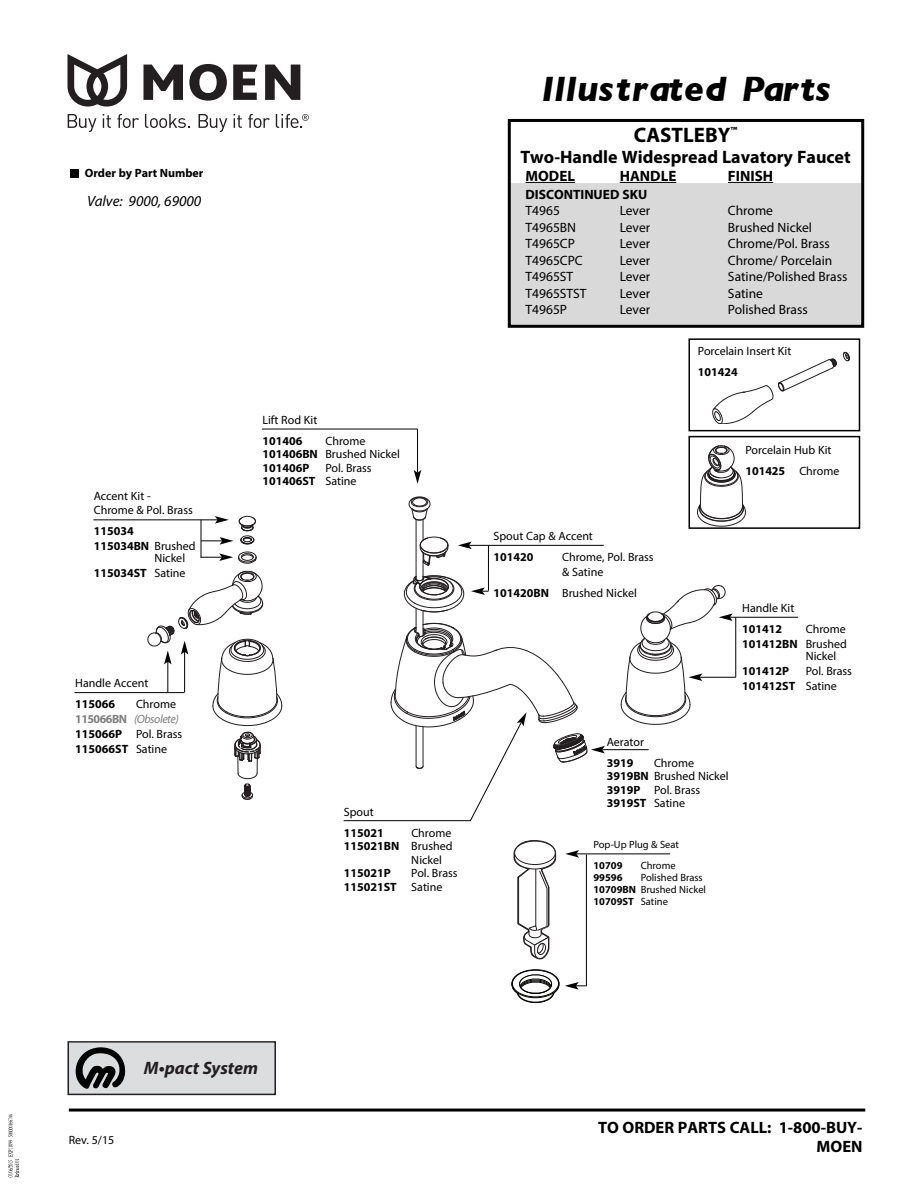
<style>
.page{position:relative;width:918px;height:1188px;background:#fff}
.page>*{position:absolute;margin:0;border:0;box-sizing:border-box;transform-origin:0 0}
.t1{font:italic 700 36px "Gill Sans";letter-spacing:.015em;color:#000}
.t2{font:700 21px "Myriad Pro";color:#000}
.t3{font:700 18px "Myriad Pro";color:#000}
.t4{font:italic 700 18px "Myriad Pro";color:#231f20}
.t5{font:700 16.5px/19.8px "Myriad Pro";color:#000;text-align:right}
.t6{font:700 15px "Myriad Pro";color:#000}
.t7{font:italic 15px "Myriad Pro";color:#000}
.t8{font:13.5px "Myriad Pro";color:#000}
.t9{font:700 13.5px "Myriad Pro";color:#000}
.t10{font:12px/13.5px "Myriad Pro";color:#000}
.t11{font:700 12px/15px "Myriad Pro";color:#000}
.t12{font:10.5px/12px "Myriad Pro";color:#000}
.t13{font:700 10.5px "Myriad Pro";color:#000}
.s1{font-weight:400}
.s2{font-weight:700}
.s3{font-weight:700;color:#808080}
.s4{font-style:italic;color:#808080}
</style>
<div class="page">
<div style="left:512px;top:183px;width:349px;height:143px;background:#d9d9d9"></div>
<svg style="left:239px;top:516px;width:17px;height:29px"></svg>
<div style="left:508px;top:119px;width:356px;height:209px;border:3px solid #000"></div>
<hr style="left:69px;top:1109px;width:796px;height:3px;background:#000">
<svg style="left:68px;top:54px;width:59px;height:53px"></svg>
<svg style="left:143px;top:65px;width:40px;height:35px"></svg>
<svg style="left:189px;top:64px;width:38px;height:37px"></svg>
<svg style="left:233px;top:65px;width:24px;height:35px"></svg>
<svg style="left:265px;top:65px;width:35px;height:35px"></svg>
<svg style="left:68px;top:114px;width:28px;height:18px"></svg>
<svg style="left:103px;top:114px;width:8px;height:14px"></svg>
<svg style="left:117px;top:114px;width:22px;height:14px"></svg>
<svg style="left:145px;top:114px;width:45px;height:14px"></svg>
<svg style="left:199px;top:114px;width:28px;height:18px"></svg>
<svg style="left:234px;top:114px;width:8px;height:14px"></svg>
<svg style="left:248px;top:114px;width:22px;height:14px"></svg>
<svg style="left:276px;top:114px;width:33px;height:14px"></svg>
<div style="left:71px;top:170px;width:8px;height:8px;background:#000"></div>
<svg style="left:713px;top:359px;width:124px;height:65px"></svg>
<svg style="left:843px;top:352px;width:7px;height:9px"></svg>
<div style="left:688px;top:338px;width:172px;height:93px;border:2px solid #000"></div>
<hr style="left:526px;top:182px;width:49px;height:1px;background:#000">
<hr style="left:620px;top:182px;width:56px;height:1px;background:#000">
<hr style="left:728px;top:182px;width:45px;height:1px;background:#000">
<hr style="left:262px;top:429px;width:156px;height:1px;background:#000">
<hr style="left:417px;top:429px;width:1px;height:44px;background:#000">
<svg style="left:414px;top:470px;width:7px;height:14px"></svg>
<svg style="left:148px;top:571px;width:135px;height:229px"></svg>
<hr style="left:735px;top:617px;width:1px;height:60px;background:#000">
<hr style="left:602px;top:749px;width:47px;height:1px;background:#000">
<hr style="left:700px;top:677px;width:36px;height:1px;background:#000">
<hr style="left:730px;top:617px;width:68px;height:1px;background:#000">
<svg style="left:620px;top:585px;width:113px;height:140px"></svg>
<hr style="left:93px;top:519px;width:125px;height:1px;background:#000">
<svg style="left:215px;top:516px;width:14px;height:8px"></svg>
<hr style="left:74px;top:692px;width:110px;height:1px;background:#000">
<svg style="left:202px;top:537px;width:31px;height:8px"></svg>
<hr style="left:201px;top:520px;width:1px;height:38px;background:#000">
<svg style="left:697px;top:446px;width:49px;height:80px"></svg>
<div style="left:688px;top:436px;width:172px;height:93px;border:2px solid #000"></div>
<svg style="left:201px;top:551px;width:56px;height:13px"></svg>
<hr style="left:576px;top:854px;width:94px;height:1px;background:#000">
<svg style="left:511px;top:969px;width:75px;height:34px"></svg>
<hr style="left:586px;top:855px;width:1px;height:131px;background:#000">
<svg style="left:343px;top:497px;width:262px;height:463px"></svg>
<div style="left:69px;top:1043px;width:205px;height:51px;background:#dcdddf"></div>
<svg style="left:76px;top:1047px;width:49px;height:42px"></svg>
<div style="left:68px;top:1041px;width:208px;height:54px;border:2px solid #231f20"></div>
<svg style="left:8px;top:1114px;width:11px;height:63px"></svg>
<p class="t11" style="left:85px;top:166px;width:120px">Order by Part Number</p>
<p class="t7" style="left:87px;top:195px;width:116px">Valve: 9000, 69000</p>
<p class="t10" style="left:94px;top:491px;width:101px">Accent Kit -<br>Chrome &amp; Pol. Brass</p>
<p class="t11" style="left:94px;top:524px;width:103px">115034<br>115034BN <span class="s1">Brushed</span></p>
<p class="t10" style="left:94px;top:551px;width:93px;line-height:15px;text-align:right">Nickel<br><span class="s2">115034ST</span> Satine</p>
<p class="t10" style="left:262px;top:414px;width:56px">Lift Rod Kit</p>
<p class="t11" style="left:262px;top:434px;width:41px">101406</p>
<p class="t10" style="left:262px;top:435px;width:139px;text-indent:63px">Chrome<br><span class="s2">101406BN</span> Brushed Nickel<br><span class="s2">101406P</span></p>
<p class="t10" style="left:262px;top:462px;width:111px;text-indent:63px">Pol. Brass<br><span class="s2">101406ST</span> Satine</p>
<h1 class="t1" style="left:542px;top:68px;width:291px">Illustrated Parts</h1>
<h2 class="t2" style="left:634px;top:127px;width:105px">CASTLEBY<sup>™</sup></h2>
<h3 class="t3" style="left:520px;top:150px;width:332px">Two-Handle Widespread Lavatory Faucet</h3>
<p class="t6" style="left:526px;top:170px;width:51px">MODEL</p>
<p class="t6" style="left:620px;top:170px;width:58px">HANDLE</p>
<p class="t6" style="left:728px;top:170px;width:47px">FINISH</p>
<p class="t9" style="left:526px;top:189px;width:123px">DISCONTINUED SKU</p>
<p class="t8" style="left:526px;top:206px;width:36px">T4965</p>
<p class="t8" style="left:620px;top:206px;width:32px">Lever</p>
<p class="t8" style="left:728px;top:206px;width:47px">Chrome</p>
<p class="t8" style="left:526px;top:222px;width:52px">T4965BN</p>
<p class="t8" style="left:620px;top:222px;width:32px">Lever</p>
<p class="t8" style="left:728px;top:222px;width:86px">Brushed Nickel</p>
<p class="t8" style="left:526px;top:239px;width:51px">T4965CP</p>
<p class="t8" style="left:620px;top:239px;width:32px">Lever</p>
<p class="t8" style="left:728px;top:239px;width:103px">Chrome/Pol. Brass</p>
<p class="t8" style="left:526px;top:255px;width:59px">T4965CPC</p>
<p class="t8" style="left:620px;top:255px;width:32px">Lever</p>
<p class="t8" style="left:728px;top:255px;width:106px">Chrome/ Porcelain</p>
<p class="t8" style="left:526px;top:272px;width:49px">T4965ST</p>
<p class="t8" style="left:620px;top:272px;width:32px">Lever</p>
<p class="t8" style="left:728px;top:272px;width:121px">Satine/Polished Brass</p>
<p class="t8" style="left:526px;top:288px;width:63px">T4965STST</p>
<p class="t8" style="left:620px;top:288px;width:32px">Lever</p>
<p class="t8" style="left:728px;top:288px;width:37px">Satine</p>
<p class="t8" style="left:526px;top:305px;width:43px">T4965P</p>
<p class="t8" style="left:620px;top:305px;width:32px">Lever</p>
<p class="t8" style="left:728px;top:305px;width:81px">Polished Brass</p>
<p class="t10" style="left:698px;top:345px;width:95px">Porcelain Insert Kit</p>
<p class="t11" style="left:698px;top:365px;width:41px">101424</p>
<p class="t10" style="left:494px;top:530px;width:101px">Spout Cap &amp; Accent</p>
<p class="t11" style="left:493px;top:550px;width:41px">101420</p>
<p class="t10" style="left:562px;top:550px;width:93px;line-height:15px">Chrome, Pol. Brass &amp; Satine</p>
<p class="t10" style="left:493px;top:587px;width:145px"><span class="s2">101420BN</span> Brushed Nickel</p>
<p class="t10" style="left:745px;top:440px;width:96px;line-height:21px">Porcelain Hub Kit<br><span class="s2">101425</span> Chrome</p>
<p class="t10" style="left:742px;top:603px;width:54px">Handle Kit</p>
<p class="t11" style="left:742px;top:623px;width:41px">101412</p>
<p class="t10" style="left:742px;top:623px;width:106px;line-height:15px;text-align:right">Chrome<br><span class="s2">101412BN</span> Brushed</p>
<p class="t10" style="left:806px;top:651px;width:32px">Nickel</p>
<p class="t11" style="left:742px;top:665px;width:48px">101412P</p>
<p class="t10" style="left:806px;top:666px;width:48px">Pol. Brass</p>
<p class="t10" style="left:75px;top:677px;width:75px">Handle Accent</p>
<p class="t11" style="left:742px;top:680px;width:96px">101412ST <span class="s1">Satine</span></p>
<p class="t11" style="left:75px;top:698px;width:41px">115066</p>
<p class="t10" style="left:75px;top:698px;width:109px;line-height:15px;text-indent:61px">Chrome<br><span class="s3">115066BN</span> <span class="s4">(Obsolete)<br></span><span class="s2">115066P</span> Pol. Brass<br><span class="s2">115066ST</span> Satine</p>
<p class="t10" style="left:607px;top:736px;width:39px">Aerator</p>
<p class="t11" style="left:607px;top:756px;width:28px">3919</p>
<p class="t10" style="left:607px;top:757px;width:123px;text-indent:47px">Chrome<br><span class="s2">3919BN</span> Brushed Nickel<br><span class="s2">3919P</span> Pol. Brass<br><span class="s2">3919ST</span> Satine</p>
<p class="t10" style="left:344px;top:806px;width:31px">Spout</p>
<p class="t11" style="left:344px;top:826px;width:41px">115021</p>
<p class="t10" style="left:411px;top:827px;width:42px">Chrome</p>
<p class="t11" style="left:344px;top:840px;width:110px">115021BN <span class="s1">Brushed</span></p>
<p class="t10" style="left:411px;top:854px;width:32px">Nickel</p>
<p class="t11" style="left:344px;top:867px;width:48px">115021P</p>
<p class="t12" style="left:593px;top:839px;width:87px">Pop-Up Plug &amp; Seat</p>
<p class="t13" style="left:593px;top:861px;width:31px">10709</p>
<p class="t12" style="left:641px;top:860px;width:37px">Chrome</p>
<p class="t13" style="left:593px;top:873px;width:31px">99596</p>
<p class="t10" style="left:344px;top:867px;width:115px;text-indent:68px">Pol. Brass<br><span class="s2">115021ST</span> Satine</p>
<p class="t12" style="left:593px;top:872px;width:114px;text-indent:47px">Polished Brass<br><span class="s2">10709BN</span> Brushed Nickel<br><span class="s2">10709ST</span> Satine</p>
<p class="t10" style="left:69px;top:1134px;width:47px">Rev. 5/15</p>
<h3 class="t4" style="left:144px;top:1061px;width:116px">M•pact System</h3>
<h3 class="t5" style="left:598px;top:1118px;width:266px">TO ORDER PARTS CALL: 1-800-BUY-<br>MOEN</h3>
</div>
